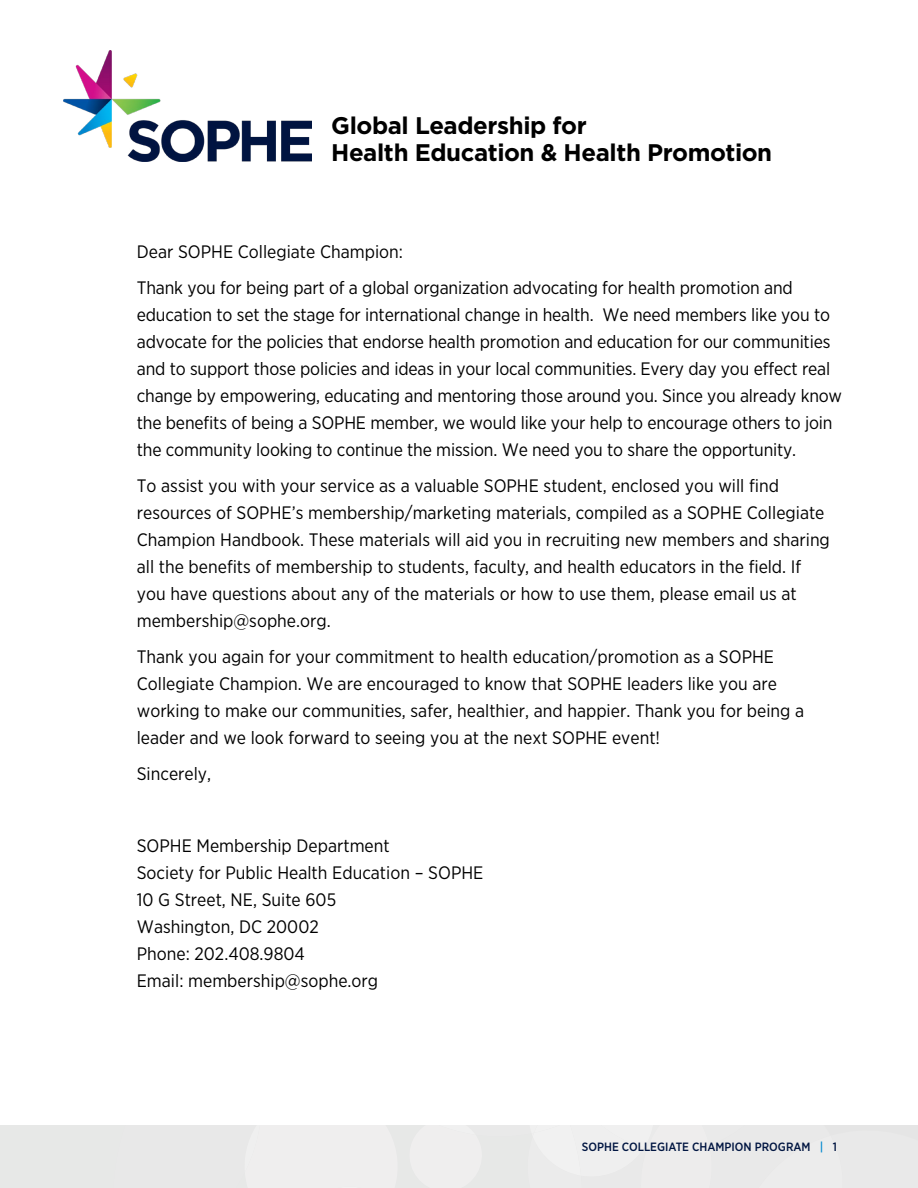
<style>
.page{position:relative;width:918px;height:1188px;background:#fff}
.page>*{position:absolute;margin:0;border:0;box-sizing:border-box;transform-origin:0 0}
.t1{font:700 24px/27px "Gotham";letter-spacing:-.015em;color:#000}
.Body_Text{font:18px/27px "Gotham Narrow";color:#000}
.t2{font:500 12px "Gotham Narrow";color:#001541}
.s1{color:#0088ce}
</style>
<div class="page">
<div style="left:0;top:1125px;width:918px;height:63px;background:#e9e9e9"></div>
<img style="left:63px;top:50px;width:249px;height:112px">
<h1 class="t1" style="left:331px;top:112px;width:442px">Global Leadership for<br>Health Education &amp; Health Promotion</h1>
<p class="Body_Text" style="left:137px;top:238px;width:268px">Dear SOPHE Collegiate Champion:</p>
<p class="Body_Text" style="left:137px;top:274px;width:707px">Thank you for being part of a global organization advocating for health promotion and education to set the stage for international change in health. We need members like you to advocate for the policies that endorse health promotion and education for our communities and to support those policies and ideas in your local communities. Every day you effect real change by empowering, educating and mentoring those around you. Since you already know the benefits of being a SOPHE member, we would like your help to encourage others to join the community looking to continue the mission. We need you to share the opportunity.</p>
<p class="Body_Text" style="left:137px;top:472px;width:695px">To assist you with your service as a valuable SOPHE student, enclosed you will find resources of SOPHE’s membership/marketing materials, compiled as a SOPHE Collegiate Champion Handbook. These materials will aid you in recruiting new members and sharing all the benefits of membership to students, faculty, and health educators in the field. If you have questions about any of the materials or how to use them, please email us at membership@sophe.org.</p>
<p class="Body_Text" style="left:137px;top:643px;width:669px">Thank you again for your commitment to health education/promotion as a SOPHE Collegiate Champion. We are encouraged to know that SOPHE leaders like you are working to make our communities, safer, healthier, and happier. Thank you for being a leader and we look forward to seeing you at the next SOPHE event!</p>
<p class="Body_Text" style="left:137px;top:760px;width:76px">Sincerely,</p>
<p class="Body_Text" style="left:137px;top:832px;width:254px">SOPHE Membership Department</p>
<p class="Body_Text" style="left:137px;top:859px;width:348px">Society for Public Health Education – SOPHE</p>
<p class="Body_Text" style="left:137px;top:886px;width:201px">10 G Street, NE, Suite 605</p>
<p class="Body_Text" style="left:137px;top:913px;width:183px">Washington, DC 20002</p>
<p class="Body_Text" style="left:137px;top:940px;width:170px">Phone: 202.408.9804</p>
<p class="Body_Text" style="left:137px;top:967px;width:243px">Email: membership@sophe.org</p>
<p class="t2" style="left:582px;top:1139px;width:257px">SOPHE COLLEGIATE CHAMPION PROGRAM <span class="s1">|</span> 1</p>
</div>
